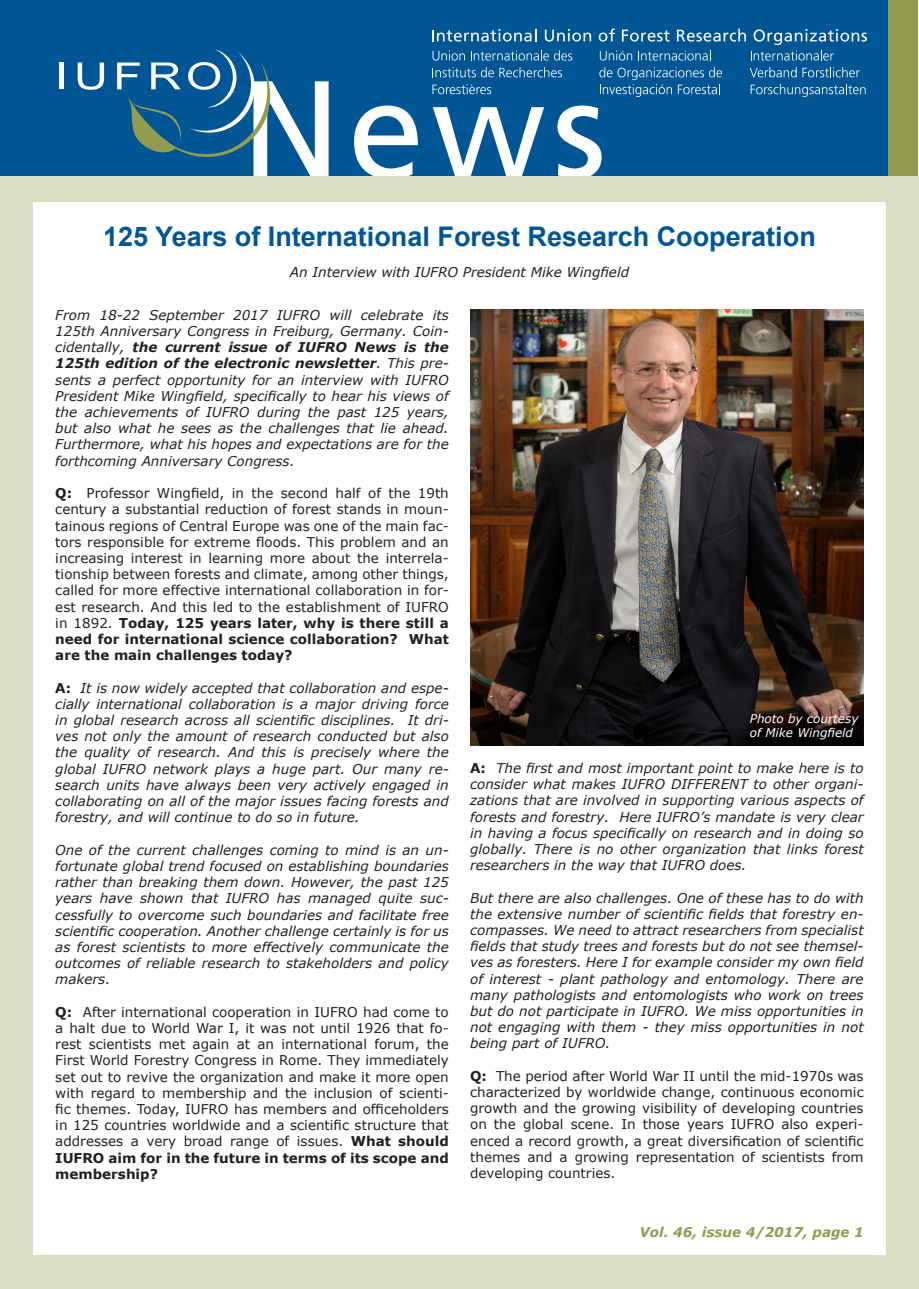
<style>
.page{position:relative;width:919px;height:1289px;background:#fff}
.page>*{position:absolute;margin:0;border:0;box-sizing:border-box;transform-origin:0 0}
.t1{font:700 27px "Arial";color:#005594}
.t2{font:italic 13.5px/16.2px "Verdana";color:#231f20;text-align:justify}
.t3{font:13.5px/16.2px "Verdana";color:#231f20;text-align:justify}
.t4{font:italic 700 13.5px "Verdana";color:#939b50}
.t5{font:italic 12px/14.4px "Verdana";color:#fff}
.s1{font-weight:700}
.s2{font-weight:700;font-style:normal}
</style>
<div class="page">
<div style="left:0;top:0;width:904px;height:176px;background:#005594"></div>
<div style="left:888px;top:0;width:29px;height:176px;background:#939b50"></div>
<svg style="left:354px;top:105px;width:64px;height:71px"></svg>
<svg style="left:433px;top:107px;width:111px;height:69px"></svg>
<svg style="left:557px;top:105px;width:44px;height:71px"></svg>
<hr style="left:60px;top:63px;width:4px;height:26px;background:#fff">
<svg style="left:78px;top:63px;width:26px;height:27px"></svg>
<svg style="left:117px;top:49px;width:211px;height:127px"></svg>
<svg style="left:432px;top:29px;width:104px;height:13px"></svg>
<svg style="left:544px;top:29px;width:47px;height:13px"></svg>
<svg style="left:432px;top:50px;width:140px;height:11px"></svg>
<svg style="left:432px;top:67px;width:130px;height:10px"></svg>
<svg style="left:432px;top:84px;width:59px;height:10px"></svg>
<svg style="left:599px;top:67px;width:123px;height:30px"></svg>
<svg style="left:598px;top:29px;width:268px;height:32px"></svg>
<svg style="left:749px;top:67px;width:47px;height:10px"></svg>
<svg style="left:802px;top:67px;width:57px;height:10px"></svg>
<svg style="left:750px;top:84px;width:115px;height:13px"></svg>
<div style="left:0;top:176px;width:918px;height:1112px;background:#daddbf"></div>
<div style="left:33px;top:202px;width:852px;height:1052px;background:#fff"></div>
<img style="left:470px;top:309px;width:393px;height:436px">
<p class="t1" style="left:103px;top:219px;width:714px">125 Years of International Forest Research Cooperation</p>
<p class="t2" style="left:290px;top:264px;width:340px">An Interview with IUFRO President Mike Wingfield</p>
<p class="t2" style="left:55px;top:307px;width:395px">From 18-22 September 2017 IUFRO will celebrate its 125th Anniversary Congress in Freiburg, Germany. Coin&shy;cidentally, <span class="s1">the current issue of IUFRO News is the 125th edition of the electronic newsletter</span>. This pre&shy;sents a perfect opportunity for an interview with IUFRO President Mike Wingfield, specifically to hear his views of the achievements of IUFRO during the past 125 years, but also what he sees as the challenges that lie ahead.<br>Furthermore, what his hopes and expectations are for the forthcoming Anniversary Congress.</p>
<p class="t3" style="left:55px;top:485px;width:395px"><span class="s1">Q:</span> Professor Wingfield, in the second half of the 19th century a substantial reduction of forest stands in moun&shy;tainous regions of Central Europe was one of the main fac&shy;tors responsible for extreme floods. This problem and an increasing interest in learning more about the interrela&shy;tionship between forests and climate, among other things, called for more effective international collaboration in for&shy;est research. And this led to the establishment of IUFRO in 1892. <span class="s1">Today, 125 years later, why is there still a need for international science collaboration? What are the main challenges today?</span></p>
<p class="t2" style="left:55px;top:679px;width:395px"><span class="s2">A:</span> It is now widely accepted that collaboration and espe&shy;cially international collaboration is a major driving force in global research across all scientific disciplines. It dri&shy;ves not only the amount of research conducted but also the quality of research. And this is precisely where the global IUFRO network plays a huge part. Our many re&shy;search units have always been very actively engaged in collaborating on all of the major issues facing forests and forestry, and will continue to do so in future.</p>
<p class="t2" style="left:55px;top:841px;width:395px">One of the current challenges coming to mind is an un&shy;fortunate global trend focused on establishing boundaries rather than breaking them down. However, the past 125 years have shown that IUFRO has managed quite suc&shy;cessfully to overcome such boundaries and facilitate free scientific cooperation. Another challenge certainly is for us as forest scientists to more effectively communicate the outcomes of reliable research to stakeholders and policy makers.</p>
<p class="t3" style="left:55px;top:1003px;width:395px"><span class="s1">Q:</span> After international cooperation in IUFRO had come to a halt due to World War I, it was not until 1926 that fo&shy;rest scientists met again at an international forum, the First World Forestry Congress in Rome. They immediately set out to revive the organization and make it more open with regard to membership and the inclusion of scienti&shy;fic themes. Today, IUFRO has members and officeholders in 125 countries worldwide and a scientific structure that addresses a very broad range of issues. <span class="s1">What should IUFRO aim for in the future in terms of its scope and membership?</span></p>
<p class="t5" style="left:749px;top:711px;width:110px">Photo by courtesy of Mike Wingfield</p>
<p class="t2" style="left:470px;top:759px;width:395px"><span class="s2">A:</span> The first and most important point to make here is to consider what makes IUFRO DIFFERENT to other organi&shy;zations that are involved in supporting various aspects of forests and forestry. Here IUFRO’s mandate is very clear in having a focus specifically on research and in doing so globally. There is no other organization that links forest researchers in the way that IUFRO does.</p>
<p class="t2" style="left:470px;top:889px;width:395px">But there are also challenges. One of these has to do with the extensive number of scientific fields that forestry en&shy;compasses. We need to attract researchers from specialist fields that study trees and forests but do not see themsel&shy;ves as foresters. Here I for example consider my own field of interest - plant pathology and entomology. There are many pathologists and entomologists who work on trees but do not participate in IUFRO. We miss opportunities in not engaging with them - they miss opportunities in not being part of IUFRO.</p>
<p class="t3" style="left:470px;top:1067px;width:395px"><span class="s1">Q:</span> The period after World War II until the mid-1970s was characterized by worldwide change, continuous economic growth and the growing visibility of developing countries on the global scene. In those years IUFRO also experi&shy;enced a record growth, a great diversification of scientific themes and a growing representation of scientists from developing countries.</p>
<p class="t4" style="left:639px;top:1221px;width:226px">Vol. 46, issue 4/2017, page 1</p>
</div>
